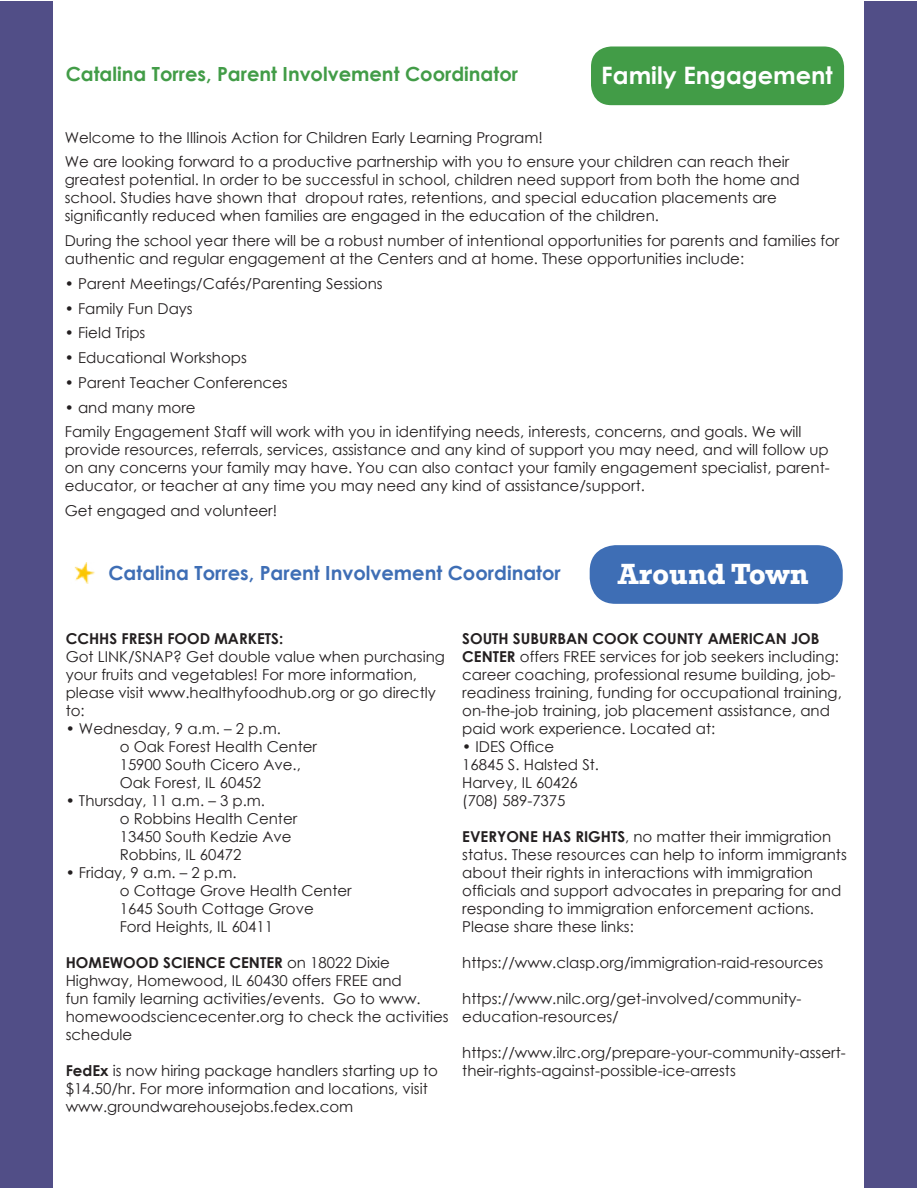
<style>
.page{position:relative;width:918px;height:1188px;background:#fff}
.page>*{position:absolute;margin:0;border:0;box-sizing:border-box;transform-origin:0 0}
.t1{font:700 30px "Rockwell";color:#fff}
.t2{font:700 24px "Century Gothic";color:#fff}
.t3{font:700 19.5px "Century Gothic";color:#3e6eb5}
.t4{font:700 19.5px "Century Gothic";color:#429c47}
.t5{font:15px/18px "Century Gothic";color:#231f20}
.t6{font:700 15px "Century Gothic";color:#231f20}
.s1{font-weight:700}
</style>
<div class="page">
<div style="left:865px;top:1px;width:52px;height:1186px;background:#514e87"></div>
<div style="left:0;top:1px;width:52px;height:1186px;background:#514e87"></div>
<div style="left:590px;top:545px;width:253px;height:59px;background:#3e6eb5;border-radius:26px"></div>
<div style="left:591px;top:46px;width:253px;height:59px;background:#429c47;border-radius:20px"></div>
<img style="left:74px;top:563px;width:21px;height:21px">
<p class="t4" style="left:66px;top:59px;width:454px">Catalina Torres, Parent Involvement Coordinator</p>
<p class="t2" style="left:601px;top:57px;width:233px">Family Engagement</p>
<p class="t5" style="left:65px;top:128px;width:480px">Welcome to the Illinois Action for Children Early Learning Program!</p>
<p class="t5" style="left:65px;top:153px;width:737px">We are looking forward to a productive partnership with you to ensure your children can reach their greatest potential. In order to be successful in school, children need support from both the home and school. Studies have shown that dropout rates, retentions, and special education placements are significantly reduced when families are engaged in the education of the children.</p>
<p class="t5" style="left:65px;top:231px;width:776px">During the school year there will be a robust number of intentional opportunities for parents and families for authentic and regular engagement at the Centers and at home. These opportunities include:</p>
<p class="t5" style="left:65px;top:274px;width:319px">• Parent Meetings/Cafés/Parenting Sessions</p>
<p class="t5" style="left:65px;top:299px;width:129px">• Family Fun Days</p>
<p class="t5" style="left:65px;top:324px;width:82px">• Field Trips</p>
<p class="t5" style="left:65px;top:348px;width:184px">• Educational Workshops</p>
<p class="t5" style="left:65px;top:373px;width:225px">• Parent Teacher Conferences</p>
<p class="t5" style="left:65px;top:398px;width:132px">• and many more</p>
<p class="t5" style="left:65px;top:423px;width:766px">Family Engagement Staff will work with you in identifying needs, interests, concerns, and goals. We will provide resources, referrals, services, assistance and any kind of support you may need, and will follow up on any concerns your family may have. You can also contact your family engagement specialist, parent&shy;educator, or teacher at any time you may need any kind of assistance/support.</p>
<p class="t5" style="left:65px;top:501px;width:214px">Get engaged and volunteer!</p>
<p class="t3" style="left:108px;top:558px;width:454px">Catalina Torres, Parent Involvement Coordinator</p>
<p class="t1" style="left:618px;top:555px;width:192px">Around Town</p>
<p class="t6" style="left:66px;top:628px;width:219px">CCHHS FRESH FOOD MARKETS:</p>
<p class="t5" style="left:66px;top:648px;width:381px">Got LINK/SNAP? Get double value when purchasing your fruits and vegetables! For more information, please visit www.healthyfoodhub.org or go directly to:</p>
<p class="t5" style="left:66px;top:720px;width:217px">• Wednesday, 9 a.m. – 2 p.m.</p>
<p class="t5" style="left:120px;top:738px;width:199px">o Oak Forest Health Center</p>
<p class="t5" style="left:120px;top:756px;width:183px">15900 South Cicero Ave.,</p>
<p class="t5" style="left:120px;top:774px;width:143px">Oak Forest, IL 60452</p>
<p class="t5" style="left:66px;top:792px;width:201px">• Thursday, 11 a.m. – 3 p.m.</p>
<p class="t5" style="left:120px;top:810px;width:179px">o Robbins Health Center</p>
<p class="t5" style="left:120px;top:828px;width:173px">13450 South Kedzie Ave</p>
<p class="t5" style="left:120px;top:846px;width:123px">Robbins, IL 60472</p>
<p class="t5" style="left:66px;top:864px;width:172px">• Friday, 9 a.m. – 2 p.m.</p>
<p class="t5" style="left:120px;top:882px;width:234px">o Cottage Grove Health Center</p>
<p class="t5" style="left:120px;top:900px;width:196px">1645 South Cottage Grove</p>
<p class="t5" style="left:120px;top:918px;width:155px">Ford Heights, IL 60411</p>
<p class="t5" style="left:66px;top:954px;width:384px"><span class="s1">HOMEWOOD SCIENCE CENTER</span> on 18022 Dixie Highway, Homewood, IL 60430 offers FREE and<br>fun family learning activities/events. Go to www. homewoodsciencecenter.org to check the activities schedule</p>
<p class="t5" style="left:66px;top:1062px;width:374px"><span class="s1">FedEx</span> is now hiring package handlers starting up to $14.50/hr. For more information and locations, visit www.groundwarehousejobs.fedex.com</p>
<p class="t5" style="left:462px;top:630px;width:381px"><span class="s1">SOUTH SUBURBAN COOK COUNTY AMERICAN JOB CENTER</span> offers FREE services for job seekers including: career coaching, professional resume building, job&shy;readiness training, funding for occupational training, on-the-job training, job placement assistance, and paid work experience. Located at:</p>
<p class="t5" style="left:462px;top:738px;width:93px">• IDES Office</p>
<p class="t5" style="left:462px;top:756px;width:138px">16845 S. Halsted St.</p>
<p class="t5" style="left:462px;top:774px;width:117px">Harvey, IL 60426</p>
<p class="t5" style="left:462px;top:792px;width:105px">(708) 589-7375</p>
<p class="t5" style="left:462px;top:828px;width:386px"><span class="s1">EVERYONE HAS RIGHTS</span>, no matter their immigration status. These resources can help to inform immigrants about their rights in interactions with immigration officials and support advocates in preparing for and responding to immigration enforcement actions.<br>Please share these links:</p>
<p class="t5" style="left:462px;top:954px;width:363px">https://www.clasp.org/immigration-raid-resources</p>
<p class="t5" style="left:462px;top:990px;width:341px">https://www.nilc.org/get-involved/community&shy;education-resources/</p>
<p class="t5" style="left:462px;top:1044px;width:385px">https://www.ilrc.org/prepare-your-community-assert&shy;their-rights-against-possible-ice-arrests</p>
</div>
